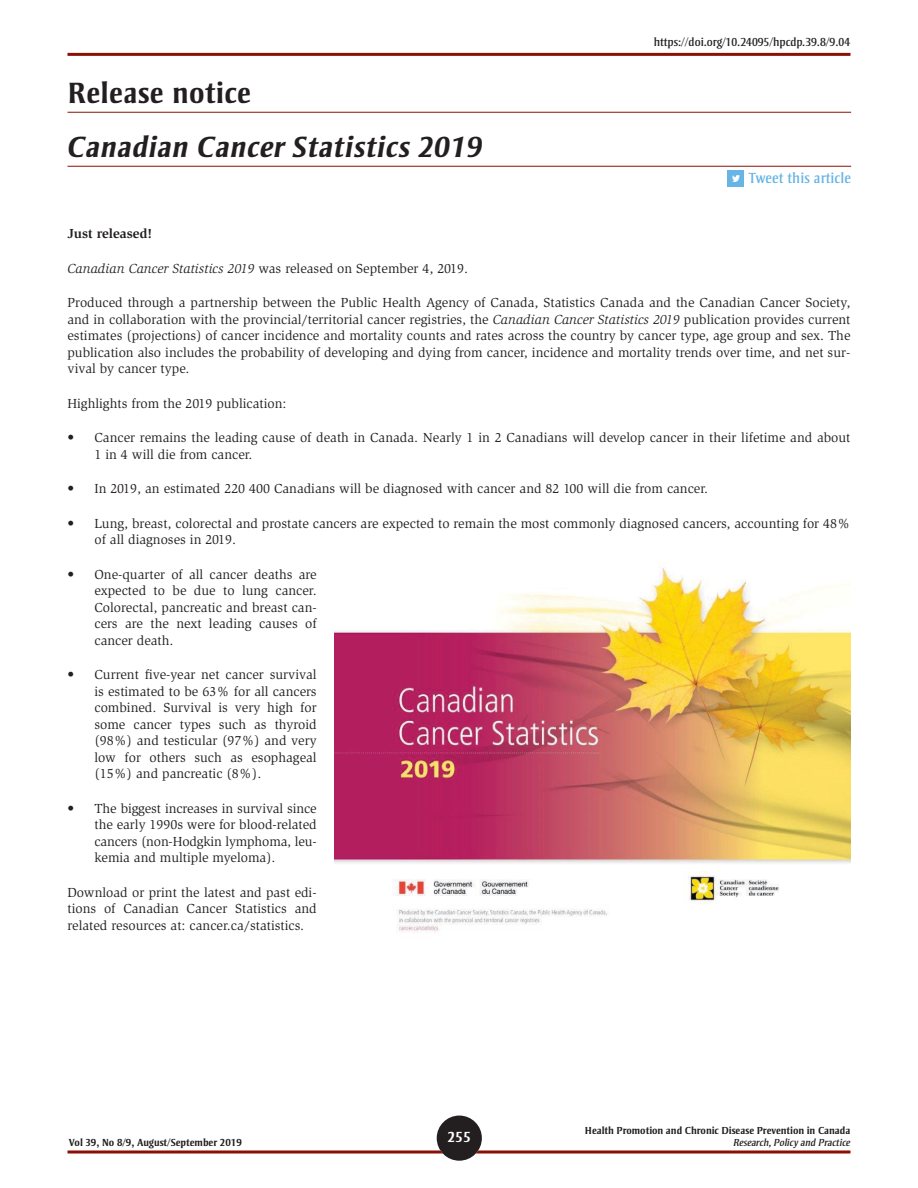
<style>
.page{position:relative;width:918px;height:1188px;background:#fff}
.page>*{position:absolute;margin:0;border:0;box-sizing:border-box;transform-origin:0 0}
.TITLE_auteur{font:italic 700 30px "Strayhorn MT Std";letter-spacing:.015em;color:#231f20}
.TITLE_auteur-2{font:700 30px "Strayhorn MT Std";letter-spacing:.015em;color:#231f20}
.t1{font:15px "Strayhorn MT Std";letter-spacing:.01em;color:#68b4e4}
.t2{font:700 15px "Strayhorn MT Std";color:#fff}
.BODY{font:13.5px/16.5px "Slimbach Std";color:#231f20;text-align:justify}
.BODY-2{font:700 13.5px "Slimbach Std";color:#231f20}
.t3{font:12px "Strayhorn MT Std";color:#231f20}
.t4{font:700 10.5px "Strayhorn MT Std";color:#231f20}
.t5{font:italic 10.5px "Strayhorn MT Std";color:#231f20}
.s1{font-style:italic}
</style>
<div class="page">
<svg style="left:68px;top:1150px;width:782px;height:4px;background:#a84a43"></svg>
<hr style="left:68px;top:53px;width:782px;height:3px;background:#8c0f05">
<div style="left:437px;top:1116px;width:45px;height:45px;background:#231f20;border-radius:50%"></div>
<hr style="left:68px;top:112px;width:783px;height:1px;background:#8c0f05">
<hr style="left:68px;top:166px;width:783px;height:1px;background:#8c0f05">
<div style="left:728px;top:170px;width:16px;height:16px;background:#68b4e4"></div>
<svg style="left:732px;top:176px;width:7px;height:6px"></svg>
<img style="left:334px;top:567px;width:517px;height:365px">
<p class="TITLE_auteur-2" style="left:68px;top:75px;width:185px">Release notice</p>
<p class="TITLE_auteur" style="left:68px;top:129px;width:417px">Canadian Cancer Statistics 2019</p>
<h4 class="t3" style="left:654px;top:35px;width:198px">https://doi.org/10.24095/hpcdp.39.8/9.04</h4>
<h2 class="t1" style="left:749px;top:170px;width:104px">Tweet this article</h2>
<p class="BODY-2" style="left:68px;top:226px;width:86px">Just released!</p>
<p class="BODY" style="left:68px;top:260px;width:402px"><span class="s1">Canadian Cancer Statistics 2019</span> was released on September 4, 2019.</p>
<p class="BODY" style="left:68px;top:295px;width:785px">Produced through a partnership between the Public Health Agency of Canada, Statistics Canada and the Canadian Cancer Society, and in collaboration with the provincial/territorial cancer registries, the <span class="s1">Canadian Cancer Statistics 2019</span> publication provides current estimates (projections) of cancer incidence and mortality counts and rates across the country by cancer type, age group and sex. The publication also includes the probability of developing and dying from cancer, incidence and mortality trends over time, and net sur&shy;vival by cancer type.</p>
<p class="BODY" style="left:68px;top:395px;width:221px">Highlights from the 2019 publication:</p>
<p class="BODY" style="left:94px;top:430px;width:758px;text-indent:-27px">• Cancer remains the leading cause of death in Canada. Nearly 1 in 2 Canadians will develop cancer in their lifetime and about<br>1 in 4 will die from cancer.</p>
<p class="BODY" style="left:68px;top:481px;width:642px">• In 2019, an estimated 220 400 Canadians will be diagnosed with cancer and 82 100 will die from cancer.</p>
<p class="BODY" style="left:94px;top:515px;width:757px;text-indent:-27px">• Lung, breast, colorectal and prostate cancers are expected to remain the most commonly diagnosed cancers, accounting for 48% of all diagnoses in 2019.</p>
<p class="BODY" style="left:94px;top:566px;width:224px;text-indent:-27px">• One-quarter of all cancer deaths are expected to be due to lung cancer.<br>Colorectal, pancreatic and breast can&shy;cers are the next leading causes of cancer death.</p>
<p class="BODY" style="left:94px;top:667px;width:224px;text-indent:-27px">• Current five-year net cancer survival is estimated to be 63% for all cancers combined. Survival is very high for some cancer types such as thyroid (98%) and testicular (97%) and very low for others such as esophageal (15%) and pancreatic (8%).</p>
<p class="BODY" style="left:94px;top:800px;width:224px;text-indent:-27px">• The biggest increases in survival since the early 1990s were for blood-related cancers (non-Hodgkin lymphoma, leu&shy;kemia and multiple myeloma).</p>
<p class="BODY" style="left:68px;top:884px;width:251px">Download or print the latest and past edi&shy;tions of Canadian Cancer Statistics and related resources at: cancer.ca/statistics.</p>
<p class="t4" style="left:585px;top:1125px;width:267px">Health Promotion and Chronic Disease Prevention in Canada</p>
<p class="t2" style="left:447px;top:1128px;width:25px">255</p>
<p class="t4" style="left:69px;top:1137px;width:174px">Vol 39, No 8/9, August/September 2019</p>
<p class="t5" style="left:733px;top:1137px;width:119px">Research, Policy and Practice</p>
</div>
